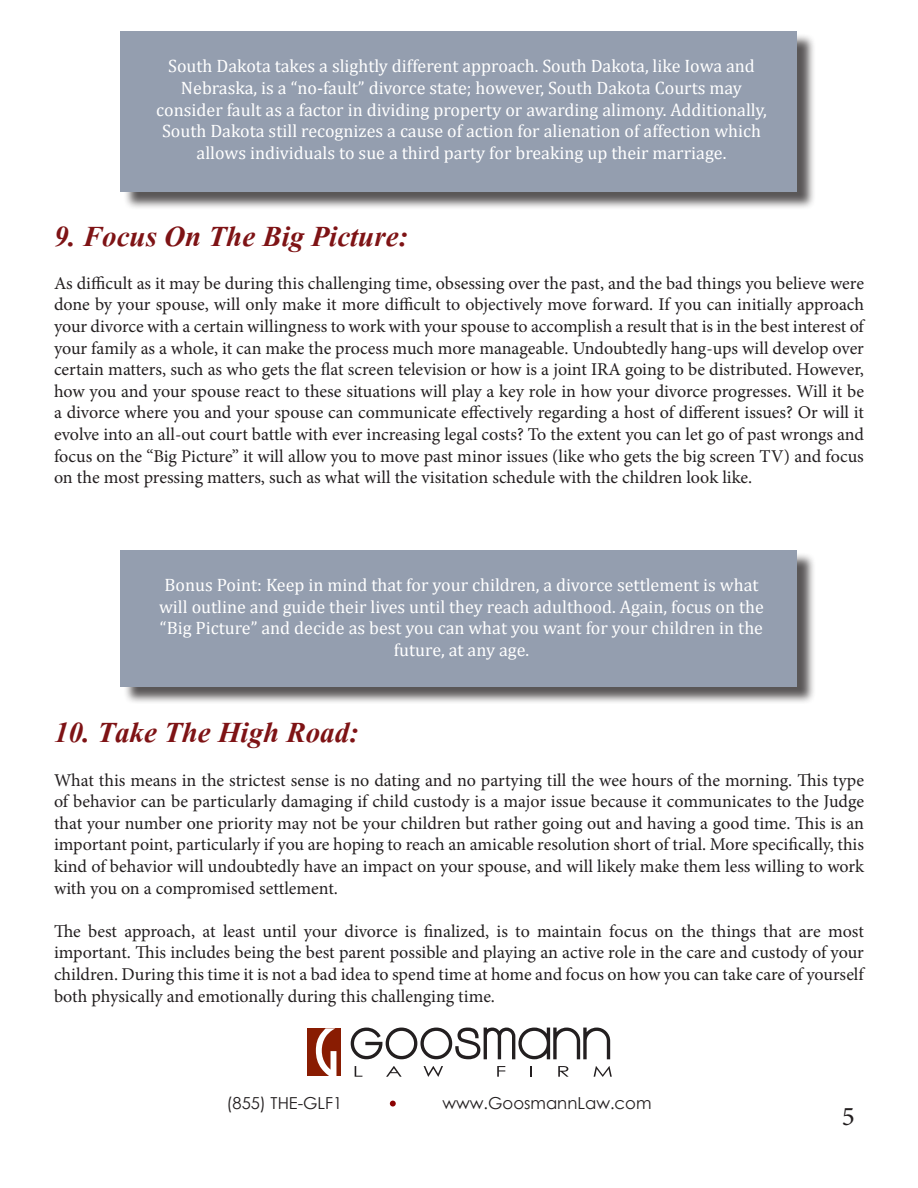
<style>
.page{position:relative;width:918px;height:1188px;background:#fff}
.page>*{position:absolute;margin:0;border:0;box-sizing:border-box;transform-origin:0 0}
.t1{font:700 36px "Vijaya";color:#7e1315}
.t2{font:27px "Minion Pro";color:#231f20}
.t3{font:18px/21.6px "Minion Pro";color:#231f20;text-align:justify}
.t4{font:18px/21.6px "Cambria";color:#fff;text-align:center}
.t5{font:16.5px "Century Gothic";color:#231f20}
</style>
<div class="page">
<div style="left:123px;top:33px;width:693px;height:178px;background:#231f20;opacity:.75"></div>
<div style="left:121px;top:31px;width:676px;height:161px;background:#949eaf"></div>
<div style="left:123px;top:552px;width:693px;height:153px;background:#231f20;opacity:.75"></div>
<div style="left:121px;top:550px;width:676px;height:136px;background:#949eaf"></div>
<svg style="left:350px;top:1028px;width:262px;height:49px"></svg>
<div style="left:307px;top:1028px;width:34px;height:48px;background:#891c02"></div>
<svg style="left:316px;top:1028px;width:20px;height:48px"></svg>
<svg style="left:390px;top:1101px;width:6px;height:6px"></svg>
<p class="t4" style="left:168px;top:55px;width:588px">South Dakota takes a slightly different approach. South Dakota, like Iowa and</p>
<p class="t4" style="left:181px;top:77px;width:563px">Nebraska, is a “no-fault” divorce state; however, South Dakota Courts may</p>
<p class="t4" style="left:156px;top:99px;width:612px">consider fault as a factor in dividing property or awarding alimony. Additionally,<br>South Dakota still recognizes a cause of action for alienation of affection which allows individuals to sue a third party for breaking up their marriage.</p>
<p class="t1" style="left:54px;top:207px;width:356px">9. Focus On The Big Picture:</p>
<p class="t3" style="left:54px;top:272px;width:812px">As difficult as it may be during this challenging time, obsessing over the past, and the bad things you believe were done by your spouse, will only make it more difficult to objectively move forward. If you can initially approach your divorce with a certain willingness to work with your spouse to accomplish a result that is in the best interest of your family as a whole, it can make the process much more manageable. Undoubtedly hang-ups will develop over certain matters, such as who gets the flat screen television or how is a joint IRA going to be distributed. However, how you and your spouse react to these situations will play a key role in how your divorce progresses. Will it be a divorce where you and your spouse can communicate effectively regarding a host of different issues? Or will it evolve into an all-out court battle with ever increasing legal costs? To the extent you can let go of past wrongs and focus on the “Big Picture” it will allow you to move past minor issues (like who gets the big screen TV) and focus on the most pressing matters, such as what will the visitation schedule with the children look like.</p>
<p class="t4" style="left:159px;top:574px;width:606px">Bonus Point: Keep in mind that for your children, a divorce settlement is what will outline and guide their lives until they reach adulthood. Again, focus on the “Big Picture” and decide as best you can what you want for your children in the future, at any age.</p>
<p class="t1" style="left:54px;top:704px;width:306px">10. Take The High Road:</p>
<p class="t3" style="left:54px;top:769px;width:812px">What this means in the strictest sense is no dating and no partying till the wee hours of the morning. This type of behavior can be particularly damaging if child custody is a major issue because it communicates to the Judge that your number one priority may not be your children but rather going out and having a good time. This is an important point, particularly if you are hoping to reach an amicable resolution short of trial. More specifically, this kind of behavior will undoubtedly have an impact on your spouse, and will likely make them less willing to work with you on a compromised settlement.</p>
<p class="t3" style="left:54px;top:920px;width:811px">The best approach, at least until your divorce is finalized, is to maintain focus on the things that are most</p>
<p class="t3" style="left:54px;top:942px;width:811px">important. This includes being the best parent possible and playing an active role in the care and custody of your children. During this time it is not a bad idea to spend time at home and focus on how you can take care of yourself both physically and emotionally during this challenging time.</p>
<p class="t5" style="left:226px;top:1092px;width:117px">(855) THE-GLF1</p>
<p class="t5" style="left:442px;top:1092px;width:211px">www.GoosmannLaw.com</p>
<p class="t2" style="left:842px;top:1099px;width:14px">5</p>
</div>
